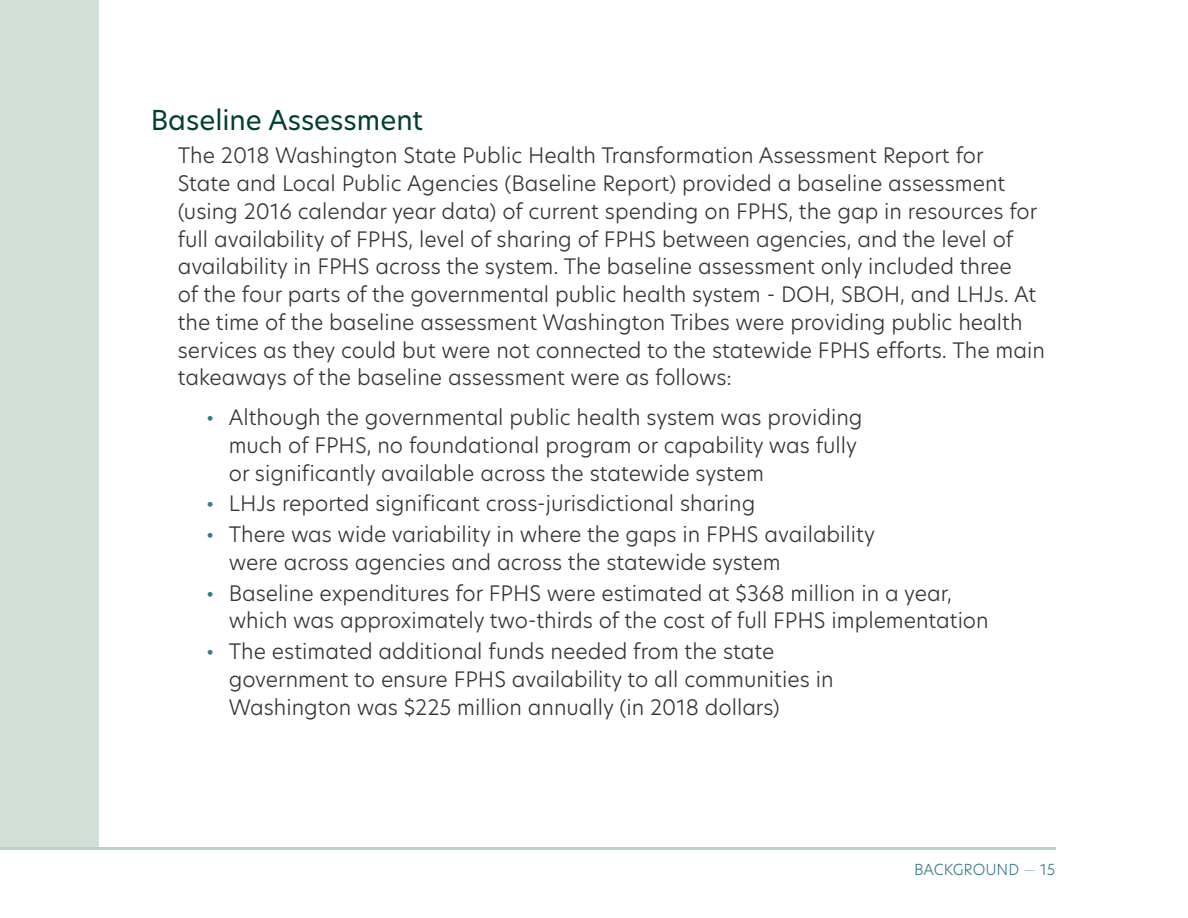
<style>
.page{position:relative;width:1188px;height:918px;background:#fff}
.page>*{position:absolute;margin:0;border:0;box-sizing:border-box;transform-origin:0 0}
.Heading_level_2{font:27px "New Hero";color:#003f30}
.main_body{font:300 21px/27.8px "New Hero";color:#383431}
.Heading_level_3{font:300 15px "New Hero";color:#397a8b}
.s1{font-size:18px;color:#397a8b}
.s2{font-weight:100}
</style>
<div class="page">
<hr style="left:0;top:847px;width:1055px;height:3px;background:#bcd1c5">
<div style="left:0;top:0;width:99px;height:847px;background:#d1dfd7"></div>
<p class="Heading_level_2" style="left:151px;top:101px;width:274px">Baseline Assessment</p>
<p class="main_body" style="left:178px;top:141px;width:869px">The 2018 Washington State Public Health Transformation Assessment Report for<br>State and Local Public Agencies (Baseline Report) provided a baseline assessment (using 2016 calendar year data) of current spending on FPHS, the gap in resources for full availability of FPHS, level of sharing of FPHS between agencies, and the level of availability in FPHS across the system. The baseline assessment only included three<br>of the four parts of the governmental public health system - DOH, SBOH, and LHJs. At the time of the baseline assessment Washington Tribes were providing public health services as they could but were not connected to the statewide FPHS efforts. The main takeaways of the baseline assessment were as follows:</p>
<p class="main_body" style="left:229px;top:403px;width:635px;text-indent:-22px"><span class="s1">•</span> Although the governmental public health system was providing much of FPHS, no foundational program or capability was fully or significantly available across the statewide system</p>
<p class="main_body" style="left:206px;top:489px;width:551px"><span class="s1">•</span> LHJs reported significant cross-jurisdictional sharing</p>
<p class="main_body" style="left:229px;top:520px;width:648px;text-indent:-22px"><span class="s1">•</span> There was wide variability in where the gaps in FPHS availability were across agencies and across the statewide system</p>
<p class="main_body" style="left:229px;top:579px;width:761px;text-indent:-22px"><span class="s1">•</span> Baseline expenditures for FPHS were estimated at $368 million in a year, which was approximately two-thirds of the cost of full FPHS implementation</p>
<p class="main_body" style="left:229px;top:637px;width:606px;text-indent:-22px"><span class="s1">•</span> The estimated additional funds needed from the state government to ensure FPHS availability to all communities in<br>Washington was $225 million annually (in 2018 dollars)</p>
<p class="Heading_level_3" style="left:914px;top:860px;width:143px">BACKGROUND <span class="s2">—</span> 15</p>
</div>
